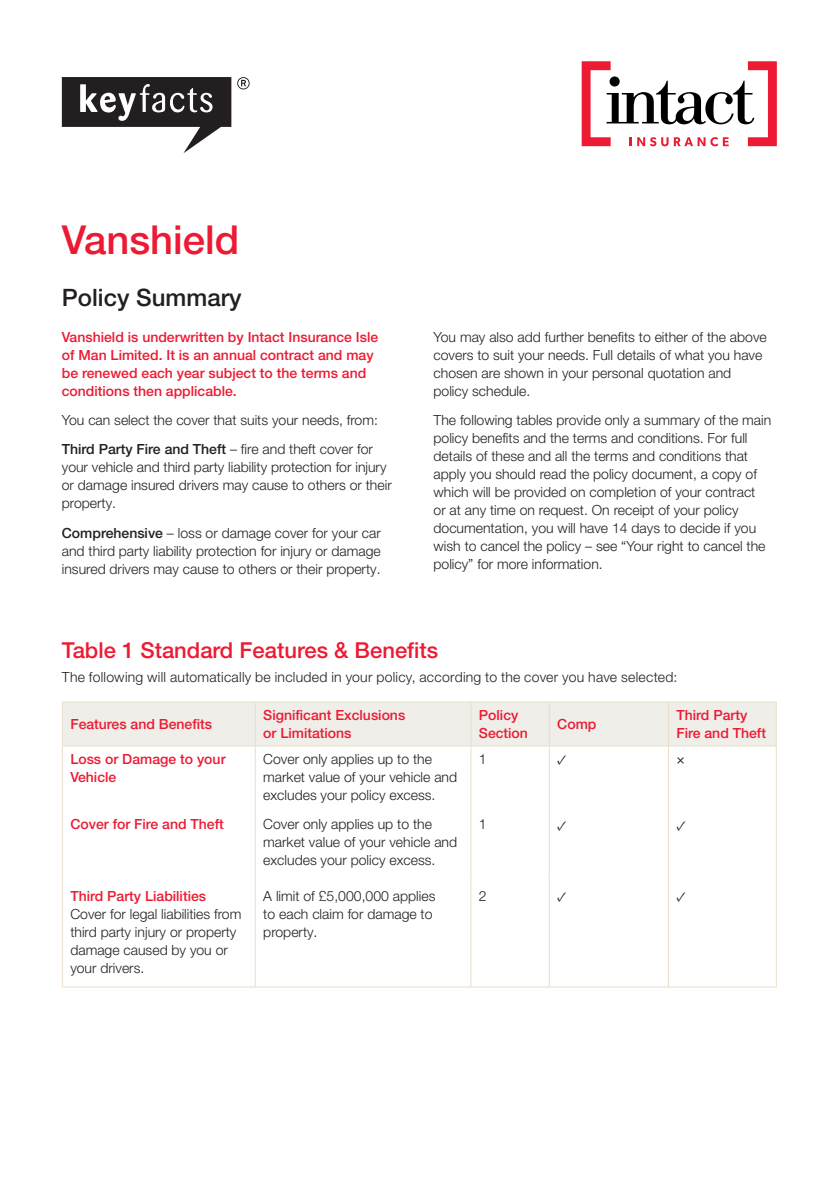
<style>
.page{position:relative;width:840px;height:1192px;background:#fff}
.page>*{position:absolute;margin:0;border:0;box-sizing:border-box;transform-origin:0 0}
.t1{font:500 40px "Helvetica Neue LT Pro";color:#ed1a33}
.t2{font:500 24px "Helvetica Neue LT Pro";color:#231f20}
.SINGLE_COLUMN_BODY{font:500 22px "Helvetica Neue LT Pro";color:#ed1a33}
.BODY{font:300 14px/18px "Helvetica Neue LT Pro";color:#231f20}
.TABLE_BODY{font:300 14px/18px "Helvetica Neue LT Pro";color:#231f20}
.SUB_HEADER{font:500 14px/18px "Helvetica Neue LT Pro";color:#ed1a33}
.BODY-2{font:500 14px/18px "Helvetica Neue LT Pro";color:#ed1a33}
.SINGLE_COLUMN_BODY-2{font:300 14px "Helvetica Neue LT Pro";letter-spacing:.02em;color:#231f20}
.TABLE_SUB_HEADER{font:500 14px/18px "Helvetica Neue LT Pro";color:#ed1a33}
.TABLE_BODY-2{font:14px "Minion Pro";color:#231f20}
._05_Chart_Info_Black_8_12pt{font:14px "Helvetica Neue LT Pro";color:#231f20}
.s1{font-weight:500}
</style>
<div class="page">
<div style="left:63px;top:702px;width:712px;height:43px;background:#efeee8"></div>
<hr style="left:62px;top:746px;width:1px;height:62px;background:#e9deca">
<hr style="left:255px;top:746px;width:1px;height:62px;background:#e9deca">
<hr style="left:470px;top:746px;width:1px;height:62px;background:#e9deca">
<hr style="left:548px;top:746px;width:1px;height:62px;background:#e9deca">
<hr style="left:667px;top:746px;width:1px;height:62px;background:#e9deca">
<hr style="left:775px;top:746px;width:1px;height:62px;background:#e9deca">
<hr style="left:62px;top:808px;width:1px;height:71px;background:#e9deca">
<hr style="left:255px;top:808px;width:1px;height:71px;background:#e9deca">
<hr style="left:470px;top:808px;width:1px;height:71px;background:#e9deca">
<hr style="left:548px;top:808px;width:1px;height:71px;background:#e9deca">
<hr style="left:667px;top:808px;width:1px;height:71px;background:#e9deca">
<hr style="left:775px;top:808px;width:1px;height:71px;background:#e9deca">
<hr style="left:62px;top:879px;width:1px;height:107px;background:#e9deca">
<hr style="left:255px;top:879px;width:1px;height:107px;background:#e9deca">
<hr style="left:470px;top:879px;width:1px;height:107px;background:#e9deca">
<hr style="left:548px;top:879px;width:1px;height:107px;background:#e9deca">
<hr style="left:667px;top:879px;width:1px;height:107px;background:#e9deca">
<hr style="left:775px;top:879px;width:1px;height:107px;background:#e9deca">
<hr style="left:62px;top:986px;width:193px;height:1px;background:#e9deca">
<hr style="left:255px;top:986px;width:215px;height:1px;background:#e9deca">
<hr style="left:470px;top:986px;width:79px;height:1px;background:#e9deca">
<hr style="left:549px;top:986px;width:119px;height:1px;background:#e9deca">
<hr style="left:668px;top:986px;width:108px;height:1px;background:#e9deca">
<hr style="left:62px;top:701px;width:193px;height:1px;background:#e9deca">
<hr style="left:62px;top:702px;width:1px;height:43px;background:#e9deca">
<hr style="left:255px;top:701px;width:215px;height:1px;background:#e9deca">
<hr style="left:255px;top:702px;width:1px;height:43px;background:#e9deca">
<hr style="left:470px;top:701px;width:79px;height:1px;background:#e9deca">
<hr style="left:470px;top:702px;width:1px;height:43px;background:#e9deca">
<hr style="left:549px;top:701px;width:119px;height:1px;background:#e9deca">
<hr style="left:548px;top:702px;width:1px;height:43px;background:#e9deca">
<hr style="left:668px;top:701px;width:108px;height:1px;background:#e9deca">
<hr style="left:667px;top:702px;width:1px;height:43px;background:#e9deca">
<hr style="left:775px;top:702px;width:1px;height:43px;background:#e9deca">
<hr style="left:62px;top:745px;width:193px;height:1px;background:#e9deca">
<hr style="left:255px;top:745px;width:215px;height:1px;background:#e9deca">
<hr style="left:470px;top:745px;width:79px;height:1px;background:#e9deca">
<hr style="left:549px;top:745px;width:119px;height:1px;background:#e9deca">
<hr style="left:668px;top:745px;width:108px;height:1px;background:#e9deca">
<svg style="left:62px;top:77px;width:169px;height:76px"></svg>
<svg style="left:237px;top:77px;width:12px;height:12px"></svg>
<svg style="left:581px;top:61px;width:195px;height:85px"></svg>
<div style="left:609px;top:76px;width:10px;height:11px;background:#000001;border-radius:50%"></div>
<p class="t1" style="left:62px;top:216px;width:179px">Vanshield</p>
<p class="t2" style="left:62px;top:283px;width:181px">Policy Summary</p>
<p class="SUB_HEADER" style="left:62px;top:328px;width:318px">Vanshield is underwritten by Intact Insurance Isle of Man Limited. It is an annual contract and may be renewed each year subject to the terms and conditions then applicable.</p>
<p class="BODY" style="left:62px;top:411px;width:317px">You can select the cover that suits your needs, from:</p>
<p class="BODY" style="left:62px;top:440px;width:331px"><span class="s1">Third Party Fire and Theft</span> – fire and theft cover for your vehicle and third party liability protection for injury or damage insured drivers may cause to others or their property.</p>
<p class="BODY" style="left:62px;top:523px;width:320px;text-align:justify"><span class="s1">Comprehensive</span> – loss or damage cover for your car and third party liability protection for injury or damage insured drivers may cause to others or their property.</p>
<p class="BODY" style="left:433px;top:327px;width:334px">You may also add further benefits to either of the above covers to suit your needs. Full details of what you have chosen are shown in your personal quotation and policy schedule.</p>
<p class="BODY" style="left:433px;top:411px;width:339px">The following tables provide only a summary of the main policy benefits and the terms and conditions. For full details of these and all the terms and conditions that apply you should read the policy document, a copy of which will be provided on completion of your contract<br>or at any time on request. On receipt of your policy documentation, you will have 14 days to decide if you wish to cancel the policy – see “Your right to cancel the policy” for more information.</p>
<p class="SINGLE_COLUMN_BODY" style="left:62px;top:637px;width:378px">Table 1 Standard Features &amp; Benefits</p>
<p class="SINGLE_COLUMN_BODY-2" style="left:62px;top:669px;width:616px">The following will automatically be included in your policy, according to the cover you have selected:</p>
<p class="BODY-2" style="left:70px;top:715px;width:143px">Features and Benefits</p>
<p class="BODY-2" style="left:263px;top:706px;width:143px">Significant Exclusions or Limitations</p>
<p class="BODY-2" style="left:478px;top:706px;width:51px">Policy<br>Section</p>
<p class="BODY-2" style="left:557px;top:715px;width:41px">Comp</p>
<p class="BODY-2" style="left:676px;top:706px;width:91px">Third Party<br>Fire and Theft</p>
<p class="TABLE_SUB_HEADER" style="left:70px;top:750px;width:157px">Loss or Damage to your<br>Vehicle</p>
<p class="TABLE_BODY" style="left:263px;top:750px;width:195px">Cover only applies up to the market value of your vehicle and excludes your policy excess.</p>
<p class="TABLE_BODY" style="left:478px;top:750px;width:9px">1</p>
<p class="TABLE_BODY-2" style="left:557px;top:750px;width:11px">✓</p>
<p class="_05_Chart_Info_Black_8_12pt" style="left:676px;top:750px;width:10px">×</p>
<p class="TABLE_SUB_HEADER" style="left:70px;top:815px;width:155px">Cover for Fire and Theft</p>
<p class="TABLE_BODY" style="left:263px;top:815px;width:195px">Cover only applies up to the market value of your vehicle and excludes your policy excess.</p>
<p class="TABLE_BODY" style="left:478px;top:815px;width:9px">1</p>
<p class="TABLE_BODY-2" style="left:557px;top:816px;width:11px">✓</p>
<p class="TABLE_BODY-2" style="left:676px;top:816px;width:11px">✓</p>
<p class="TABLE_SUB_HEADER" style="left:70px;top:887px;width:137px">Third Party Liabilities</p>
<p class="TABLE_BODY" style="left:70px;top:904px;width:172px">Cover for legal liabilities from third party injury or property damage caused by you or your drivers.</p>
<p class="TABLE_BODY" style="left:263px;top:886px;width:173px">A limit of £5,000,000 applies to each claim for damage to property.</p>
<p class="TABLE_BODY" style="left:478px;top:886px;width:9px">2</p>
<p class="TABLE_BODY-2" style="left:557px;top:887px;width:11px">✓</p>
<p class="TABLE_BODY-2" style="left:676px;top:887px;width:11px">✓</p>
</div>
